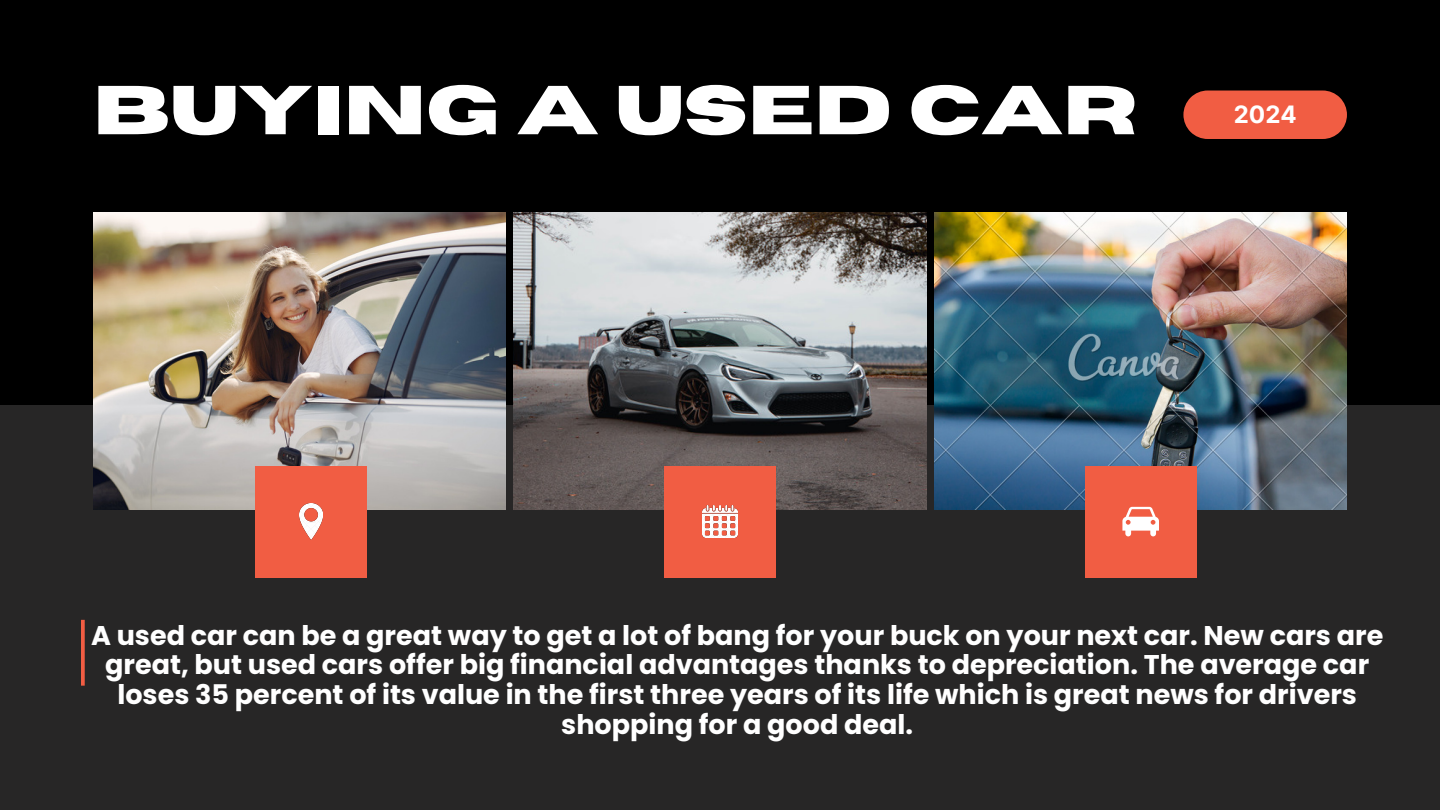
<style>
.page{position:relative;width:1440px;height:810px;background:#000}
.page>*{position:absolute;margin:0;border:0;box-sizing:border-box;transform-origin:0 0}
.t1{font:700 69.1px "Horizon";color:#fff}
.t2{font:700 27px/29.6px "Poppins";color:#fff;text-align:center}
.t3{font:700 24px "Inter";color:#fff}
</style>
<div class="page">
<div style="left:0;top:405px;width:1440px;height:405px;background:#272626"></div>
<img style="left:514px;top:213px;width:412px;height:297px">
<img style="left:93px;top:213px;width:413px;height:297px">
<img style="left:934px;top:213px;width:413px;height:297px">
<div style="left:664px;top:466px;width:112px;height:112px;background:#f15d43"></div>
<div style="left:255px;top:466px;width:112px;height:112px;background:#f15d43"></div>
<div style="left:1085px;top:466px;width:112px;height:112px;background:#f15d43"></div>
<img style="left:300px;top:503px;width:23px;height:37px">
<svg style="left:1122px;top:507px;width:37px;height:29px"></svg>
<img style="left:703px;top:506px;width:34px;height:32px">
<svg style="left:1183px;top:91px;width:164px;height:48px;background:#e1563e"></svg>
<svg style="left:81px;top:620px;width:4px;height:66px"></svg>
<h1 class="t1" style="left:93px;top:76px;width:1046px">BUYING A USED CAR</h1>
<p class="t3" style="left:1234px;top:100px;width:64px">2024</p>
<p class="t2" style="left:91px;top:621px;width:1294px">A used car can be a great way to get a lot of bang for your buck on your next car. New cars are great, but used cars offer big financial advantages thanks to depreciation. The average car loses 35 percent of its value in the first three years of its life which is great news for drivers shopping for a good deal.</p>
</div>
